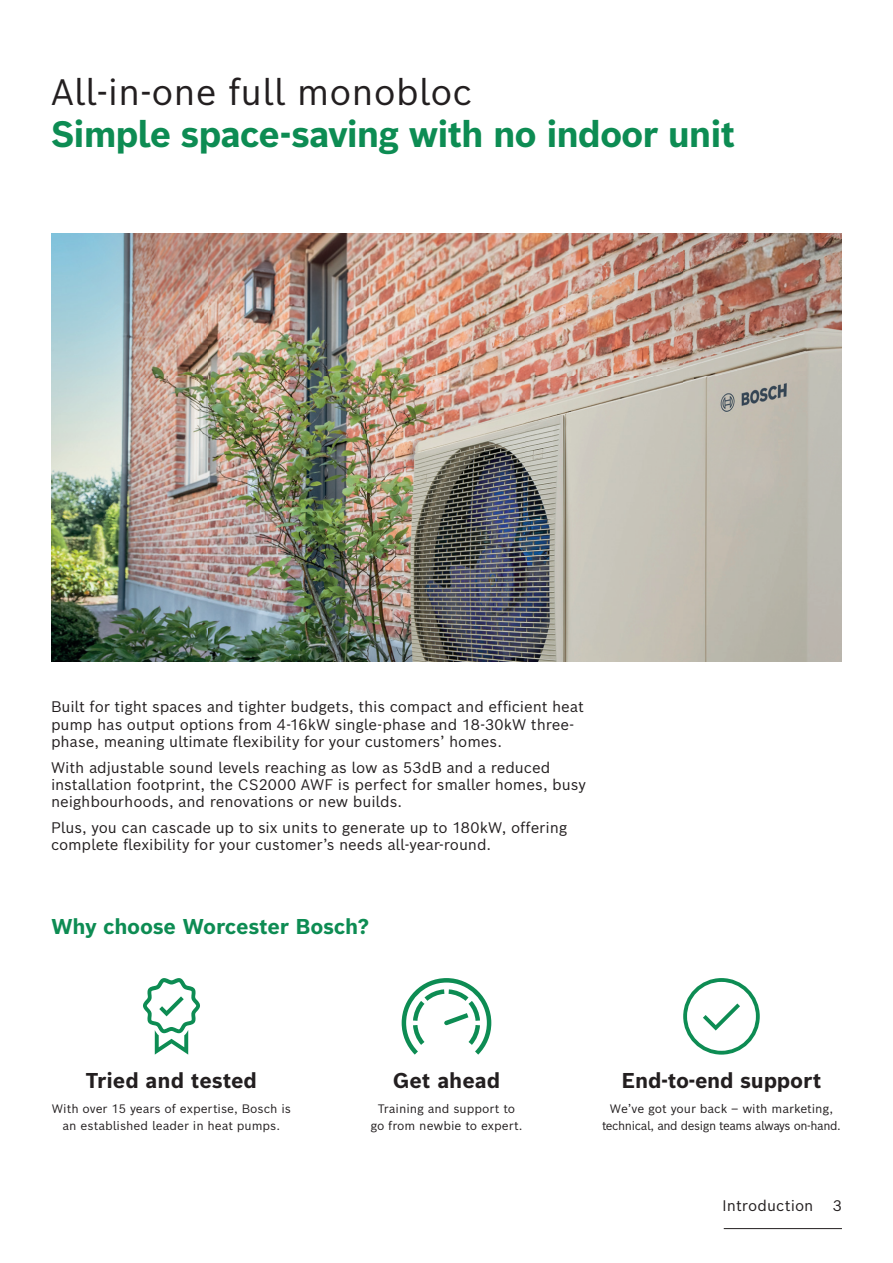
<style>
.page{position:relative;width:893px;height:1263px;background:#fff}
.page>*{position:absolute;margin:0;border:0;box-sizing:border-box;transform-origin:0 0}
.t1{font:700 36px "Bosch Sans";letter-spacing:-.03em;color:#0d8c53}
.t2{font:36px "Bosch Sans";color:#231f20}
.t3{font:700 21px "Bosch Sans";letter-spacing:-.005em;color:#231f20}
.t4{font:700 21px "Bosch Sans";letter-spacing:-.015em;color:#0d8c53}
.t5{font:15px/17.2px "Bosch Sans";letter-spacing:-.005em;color:#231f20}
.t6{font:12px/16.5px "Bosch Sans";color:#231f20;text-align:center}
.t7{font:12px/16.5px "Bosch Sans";letter-spacing:-.03em;color:#231f20;text-align:center}
</style>
<div class="page">
<img style="left:51px;top:234px;width:791px;height:428px">
<hr style="left:724px;top:1228px;width:118px;height:1px;background:#231f20">
<svg style="left:402px;top:978px;width:89px;height:76px"></svg>
<svg style="left:143px;top:978px;width:57px;height:76px"></svg>
<svg style="left:683px;top:978px;width:77px;height:76px"></svg>
<h1 class="t2" style="left:51px;top:68px;width:423px">All-in-one full monobloc</h1>
<h1 class="t1" style="left:51px;top:110px;width:686px">Simple space-saving with no indoor unit</h1>
<p class="t5" style="left:51px;top:698px;width:534px">Built for tight spaces and tighter budgets, this compact and efficient heat pump has output options from 4-16kW single-phase and 18-30kW three&shy;phase, meaning ultimate flexibility for your customers’ homes.</p>
<p class="t5" style="left:51px;top:758px;width:537px">With adjustable sound levels reaching as low as 53dB and a reduced installation footprint, the CS2000 AWF is perfect for smaller homes, busy neighbourhoods, and renovations or new builds.</p>
<p class="t5" style="left:51px;top:818px;width:518px">Plus, you can cascade up to six units to generate up to 180kW, offering complete flexibility for your customer’s needs all-year-round.</p>
<h2 class="t4" style="left:51px;top:912px;width:320px">Why choose Worcester Bosch?</h2>
<h2 class="t3" style="left:86px;top:1067px;width:173px">Tried and tested</h2>
<p class="t6" style="left:52px;top:1100px;width:241px">With over 15 years of expertise, Bosch is an established leader in heat pumps.</p>
<h2 class="t3" style="left:393px;top:1067px;width:109px">Get ahead</h2>
<p class="t6" style="left:370px;top:1100px;width:154px">Training and support to go from newbie to expert.</p>
<h2 class="t3" style="left:622px;top:1067px;width:201px">End-to-end support</h2>
<p class="t7" style="left:602px;top:1100px;width:240px">We’ve got your back – with marketing, technical, and design teams always on-hand.</p>
<p class="t5" style="left:722px;top:1196px;width:93px">Introduction</p>
<p class="t5" style="left:833px;top:1196px;width:11px">3</p>
</div>
